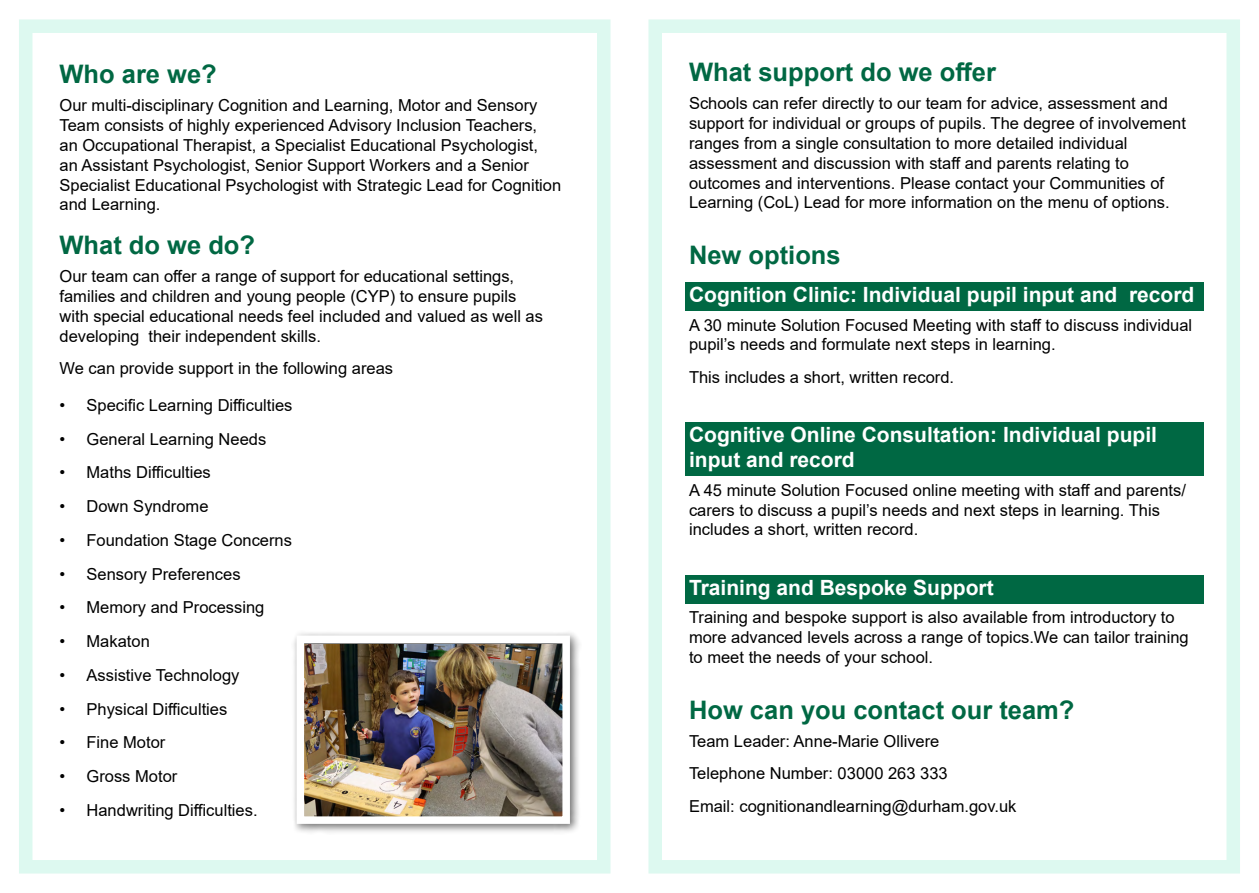
<style>
.page{position:relative;width:1259px;height:893px;background:#fff}
.page>*{position:absolute;margin:0;border:0;box-sizing:border-box;transform-origin:0 0}
.Heading_2_page{font:700 25.5px "Arial";color:#006843}
.Heading_3{font:700 21px/25.2px "Arial";color:#fff}
.t1{font:16.5px/19.8px "Arial";color:#000}
</style>
<div class="page">
<div style="left:19px;top:19px;width:591px;height:854px;border:14px solid #ddf9f0"></div>
<div style="left:648px;top:19px;width:592px;height:854px;border:14px solid #ddf9f0"></div>
<div style="left:685px;top:283px;width:518px;height:28px;background:#006843"></div>
<div style="left:685px;top:423px;width:518px;height:53px;background:#006843"></div>
<div style="left:685px;top:575px;width:518px;height:28px;background:#006843"></div>
<div style="left:291px;top:630px;width:290px;height:205px;background:#000;opacity:.57"></div>
<img style="left:306px;top:645px;width:255px;height:170px">
<div style="left:297px;top:635px;width:273px;height:189px;border:8px solid #fff"></div>
<h2 class="Heading_2_page" style="left:60px;top:56px;width:159px">Who are we?</h2>
<p class="t1" style="left:60px;top:96px;width:503px">Our multi-disciplinary Cognition and Learning, Motor and Sensory Team consists of highly experienced Advisory Inclusion Teachers,<br>an Occupational Therapist, a Specialist Educational Psychologist,<br>an Assistant Psychologist, Senior Support Workers and a Senior Specialist Educational Psychologist with Strategic Lead for Cognition and Learning.</p>
<h2 class="Heading_2_page" style="left:60px;top:227px;width:197px">What do we do?</h2>
<p class="t1" style="left:60px;top:266px;width:485px">Our team can offer a range of support for educational settings, families and children and young people (CYP) to ensure pupils with special educational needs feel included and valued as well as developing their independent skills.</p>
<p class="t1" style="left:60px;top:358px;width:335px">We can provide support in the following areas</p>
<p class="t1" style="left:60px;top:395px;width:234px">• Specific Learning Difficulties</p>
<p class="t1" style="left:60px;top:429px;width:208px">• General Learning Needs</p>
<p class="t1" style="left:60px;top:462px;width:153px">• Maths Difficulties</p>
<p class="t1" style="left:60px;top:496px;width:150px">• Down Syndrome</p>
<p class="t1" style="left:60px;top:530px;width:234px">• Foundation Stage Concerns</p>
<p class="t1" style="left:60px;top:564px;width:183px">• Sensory Preferences</p>
<p class="t1" style="left:60px;top:598px;width:206px">• Memory and Processing</p>
<p class="t1" style="left:60px;top:631px;width:92px">• Makaton</p>
<p class="t1" style="left:60px;top:665px;width:181px">• Assistive Technology</p>
<p class="t1" style="left:60px;top:699px;width:169px">• Physical Difficulties</p>
<p class="t1" style="left:60px;top:733px;width:107px">• Fine Motor</p>
<p class="t1" style="left:60px;top:766px;width:119px">• Gross Motor</p>
<p class="t1" style="left:60px;top:800px;width:200px">• Handwriting Difficulties.</p>
<h2 class="Heading_2_page" style="left:689px;top:54px;width:308px">What support do we offer</h2>
<p class="t1" style="left:689px;top:93px;width:498px">Schools can refer directly to our team for advice, assessment and support for individual or groups of pupils. The degree of involvement ranges from a single consultation to more detailed individual assessment and discussion with staff and parents relating to outcomes and interventions. Please contact your Communities of Learning (CoL) Lead for more information on the menu of options.</p>
<h2 class="Heading_2_page" style="left:689px;top:237px;width:153px">New options</h2>
<h3 class="Heading_3" style="left:689px;top:283px;width:507px">Cognition Clinic: Individual pupil input and record</h3>
<p class="t1" style="left:689px;top:315px;width:505px">A 30 minute Solution Focused Meeting with staff to discuss individual pupil’s needs and formulate next steps in learning.</p>
<p class="t1" style="left:689px;top:367px;width:267px">This includes a short, written record.</p>
<h3 class="Heading_3" style="left:689px;top:422px;width:469px">Cognitive Online Consultation: Individual pupil input and record</h3>
<p class="t1" style="left:689px;top:480px;width:498px">A 45 minute Solution Focused online meeting with staff and parents/ carers to discuss a pupil’s needs and next steps in learning. This includes a short, written record.</p>
<h3 class="Heading_3" style="left:689px;top:575px;width:306px">Training and Bespoke Support</h3>
<p class="t1" style="left:689px;top:607px;width:501px">Training and bespoke support is also available from introductory to more advanced levels across a range of topics.We can tailor training to meet the needs of your school.</p>
<h2 class="Heading_2_page" style="left:689px;top:692px;width:387px">How can you contact our team?</h2>
<p class="t1" style="left:689px;top:731px;width:252px">Team Leader: Anne-Marie Ollivere</p>
<p class="t1" style="left:689px;top:764px;width:260px">Telephone Number: 03000 263 333</p>
<p class="t1" style="left:689px;top:796px;width:329px">Email: cognitionandlearning@durham.gov.uk</p>
</div>
